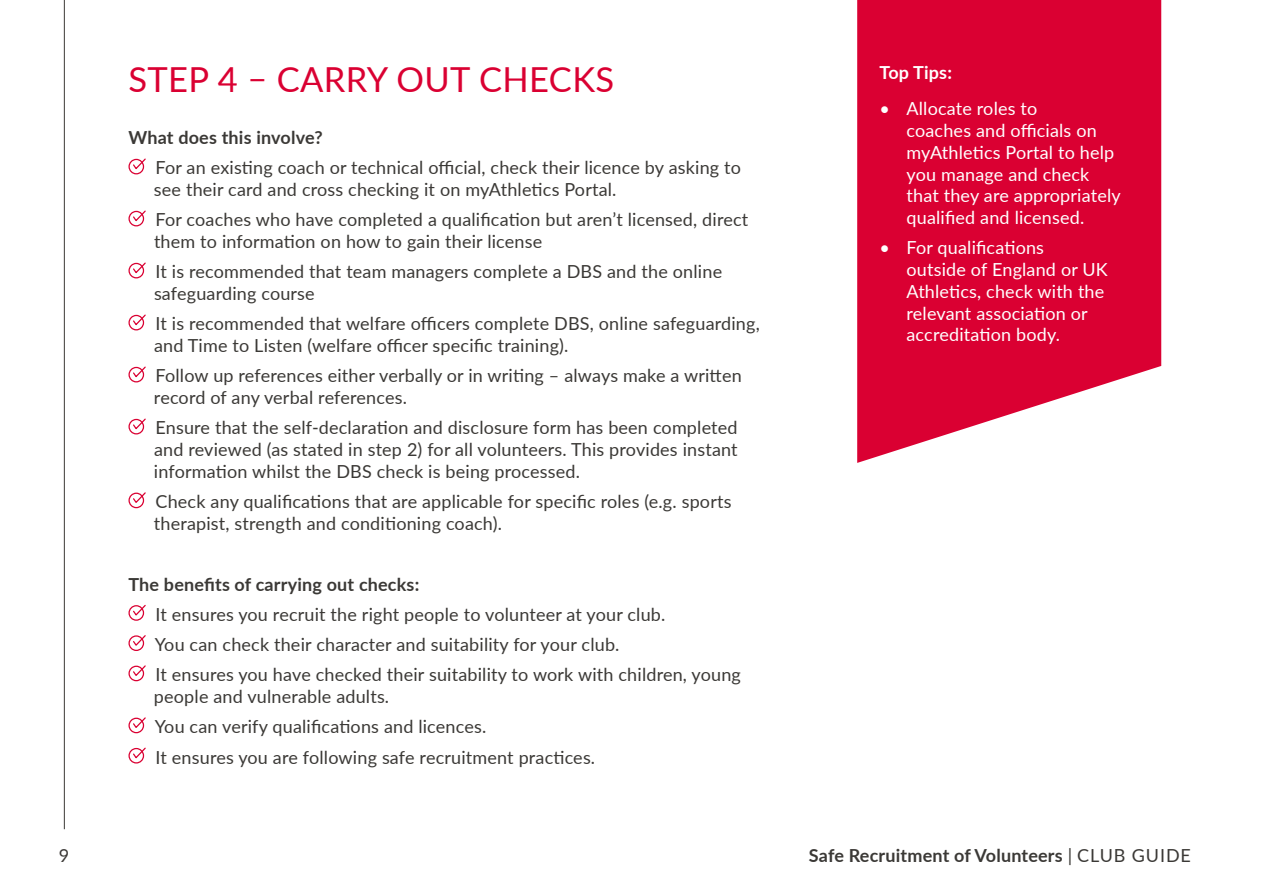
<style>
.page{position:relative;width:1263px;height:893px;background:#fff}
.page>*{position:absolute;margin:0;border:0;box-sizing:border-box;transform-origin:0 0}
.t1{font:34.5px "Lato";letter-spacing:.01em;color:#da0032}
.t2{font:18px/21.8px "Lato";letter-spacing:.01em;color:#3b3936}
.t3{font:18px/21.8px "Lato";letter-spacing:.01em;color:#fff}
.t4{font:700 18px "Lato";letter-spacing:.01em;color:#3b3936}
.t5{font:700 18px "Lato";letter-spacing:.01em;color:#fff}
.s1{font-weight:400}
</style>
<div class="page">
<hr style="left:64px;top:0;width:1px;height:829px;background:#3b3936">
<div style="left:128px;top:159px;width:16px;height:15px;border:1px solid #da0032;border-radius:50%"></div>
<svg style="left:132px;top:158px;width:14px;height:13px"></svg>
<div style="left:128px;top:211px;width:16px;height:15px;border:1px solid #da0032;border-radius:50%"></div>
<svg style="left:132px;top:210px;width:14px;height:13px"></svg>
<div style="left:128px;top:263px;width:16px;height:15px;border:1px solid #da0032;border-radius:50%"></div>
<svg style="left:132px;top:262px;width:14px;height:13px"></svg>
<div style="left:128px;top:315px;width:16px;height:15px;border:1px solid #da0032;border-radius:50%"></div>
<svg style="left:132px;top:314px;width:14px;height:13px"></svg>
<div style="left:128px;top:367px;width:16px;height:15px;border:1px solid #da0032;border-radius:50%"></div>
<svg style="left:132px;top:366px;width:14px;height:13px"></svg>
<div style="left:128px;top:419px;width:16px;height:15px;border:1px solid #da0032;border-radius:50%"></div>
<svg style="left:132px;top:418px;width:14px;height:13px"></svg>
<div style="left:128px;top:493px;width:16px;height:15px;border:1px solid #da0032;border-radius:50%"></div>
<svg style="left:132px;top:492px;width:14px;height:12px"></svg>
<div style="left:128px;top:605px;width:16px;height:16px;border:1px solid #da0032;border-radius:50%"></div>
<svg style="left:132px;top:604px;width:14px;height:13px"></svg>
<div style="left:128px;top:635px;width:16px;height:16px;border:1px solid #da0032;border-radius:50%"></div>
<svg style="left:132px;top:635px;width:14px;height:12px"></svg>
<div style="left:128px;top:666px;width:16px;height:15px;border:1px solid #da0032;border-radius:50%"></div>
<svg style="left:132px;top:665px;width:14px;height:12px"></svg>
<div style="left:128px;top:718px;width:16px;height:15px;border:1px solid #da0032;border-radius:50%"></div>
<svg style="left:132px;top:717px;width:14px;height:12px"></svg>
<div style="left:128px;top:748px;width:16px;height:15px;border:1px solid #da0032;border-radius:50%"></div>
<svg style="left:132px;top:747px;width:14px;height:13px"></svg>
<svg style="left:857px;top:0;width:304px;height:463px;fill:#da0032"></svg>
<p class="t1" style="left:128px;top:55px;width:487px">STEP 4 – CARRY OUT CHECKS</p>
<p class="t4" style="left:128px;top:124px;width:196px">What does this involve?</p>
<p class="t2" style="left:154px;top:156px;width:588px">For an existing coach or technical official, check their licence by asking to see their card and cross checking it on myAthletics Portal.</p>
<p class="t2" style="left:154px;top:208px;width:596px">For coaches who have completed a qualification but aren’t licensed, direct them to information on how to gain their license</p>
<p class="t2" style="left:154px;top:260px;width:570px">It is recommended that team managers complete a DBS and the online safeguarding course</p>
<p class="t2" style="left:154px;top:312px;width:607px">It is recommended that welfare officers complete DBS, online safeguarding, and Time to Listen (welfare officer specific training).</p>
<p class="t2" style="left:154px;top:364px;width:589px">Follow up references either verbally or in writing – always make a written record of any verbal references.</p>
<p class="t2" style="left:154px;top:416px;width:585px;text-align:justify">Ensure that the self-declaration and disclosure form has been completed and reviewed (as stated in step 2) for all volunteers. This provides instant information whilst the DBS check is being processed.</p>
<p class="t2" style="left:154px;top:490px;width:579px">Check any qualifications that are applicable for specific roles (e.g. sports therapist, strength and conditioning coach).</p>
<p class="t4" style="left:128px;top:571px;width:292px">The benefits of carrying out checks:</p>
<p class="t2" style="left:155px;top:598px;width:588px;line-height:30.3px">It ensures you recruit the right people to volunteer at your club.<br>You can check their character and suitability for your club.<br>It ensures you have checked their suitability to work with children, young</p>
<p class="t2" style="left:154px;top:681px;width:443px;line-height:30.3px">people and vulnerable adults.<br>You can verify qualifications and licences.<br>It ensures you are following safe recruitment practices.</p>
<p class="t5" style="left:879px;top:59px;width:74px">Top Tips:</p>
<p class="t3" style="left:906px;top:97px;width:216px;text-indent:-27px">• Allocate roles to<br>coaches and officials on myAthletics Portal to help you manage and check that they are appropriately qualified and licensed.</p>
<p class="t3" style="left:906px;top:236px;width:203px;text-indent:-27px">• For qualifications outside of England or UK<br>Athletics, check with the relevant association or accreditation body.</p>
<p class="t2" style="left:59px;top:844px;width:12px">9</p>
<p class="t4" style="left:809px;top:842px;width:383px">Safe Recruitment of Volunteers <span class="s1">| CLUB GUIDE</span></p>
</div>
